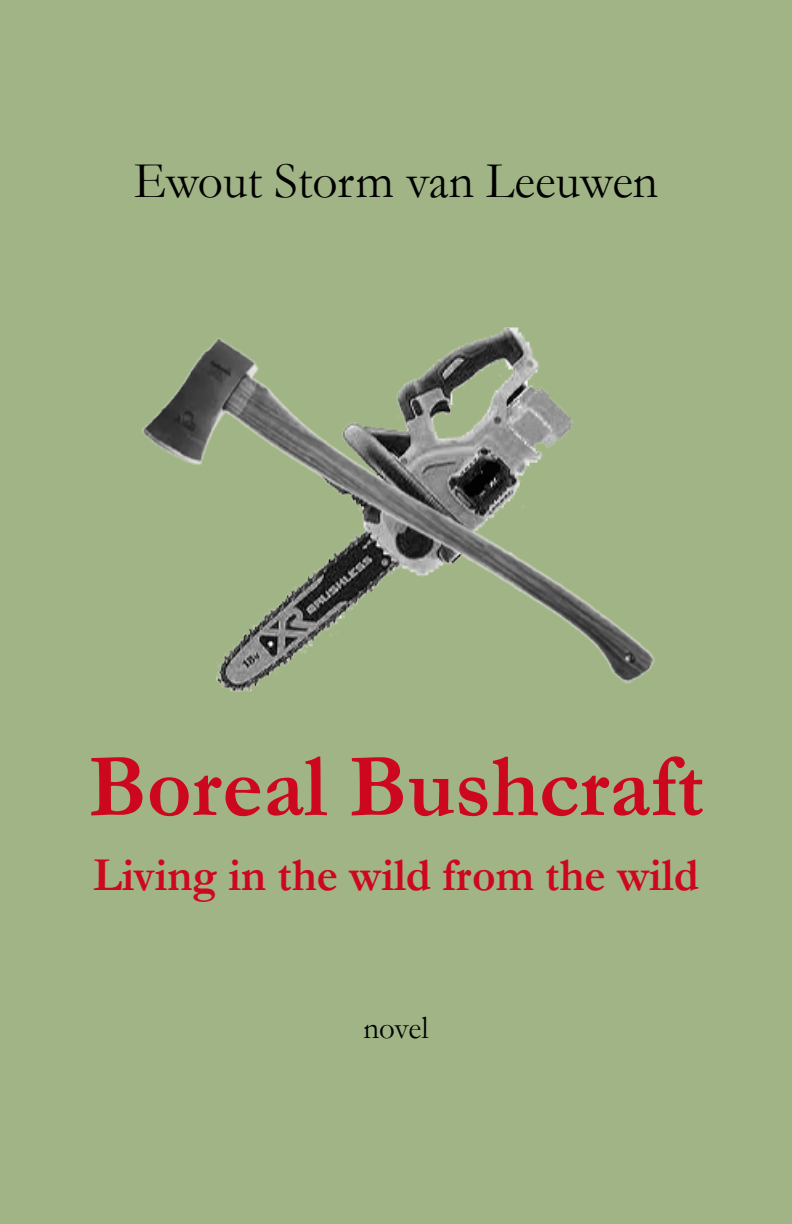
<style>
.page{position:relative;width:792px;height:1224px;background:#a1b486}
.page>*{position:absolute;margin:0;border:0;box-sizing:border-box;transform-origin:0 0}
.t1{font:700 90.8px "Garamond";color:#cd071e;scale:.95 1}
.t2{font:52px "Garamond";color:#000;scale:.95 1}
.t3{font:700 47.6px "Garamond";color:#cd071e;scale:.95 1}
.t4{font:32.4px "Garamond";letter-spacing:-.005em;color:#000;scale:.95 1}
</style>
<div class="page">
<img style="left:142px;top:327px;width:513px;height:365px">
<p class="t2" style="left:134px;top:150px;width:554px">Ewout Storm van Leeuwen</p>
<h1 class="t1" style="left:88px;top:732px;width:650px">Boreal Bushcraft</h1>
<p class="t3" style="left:93px;top:846px;width:639px">Living in the wild from the wild</p>
<p class="t4" style="left:364px;top:1008px;width:70px">novel</p>
</div>
